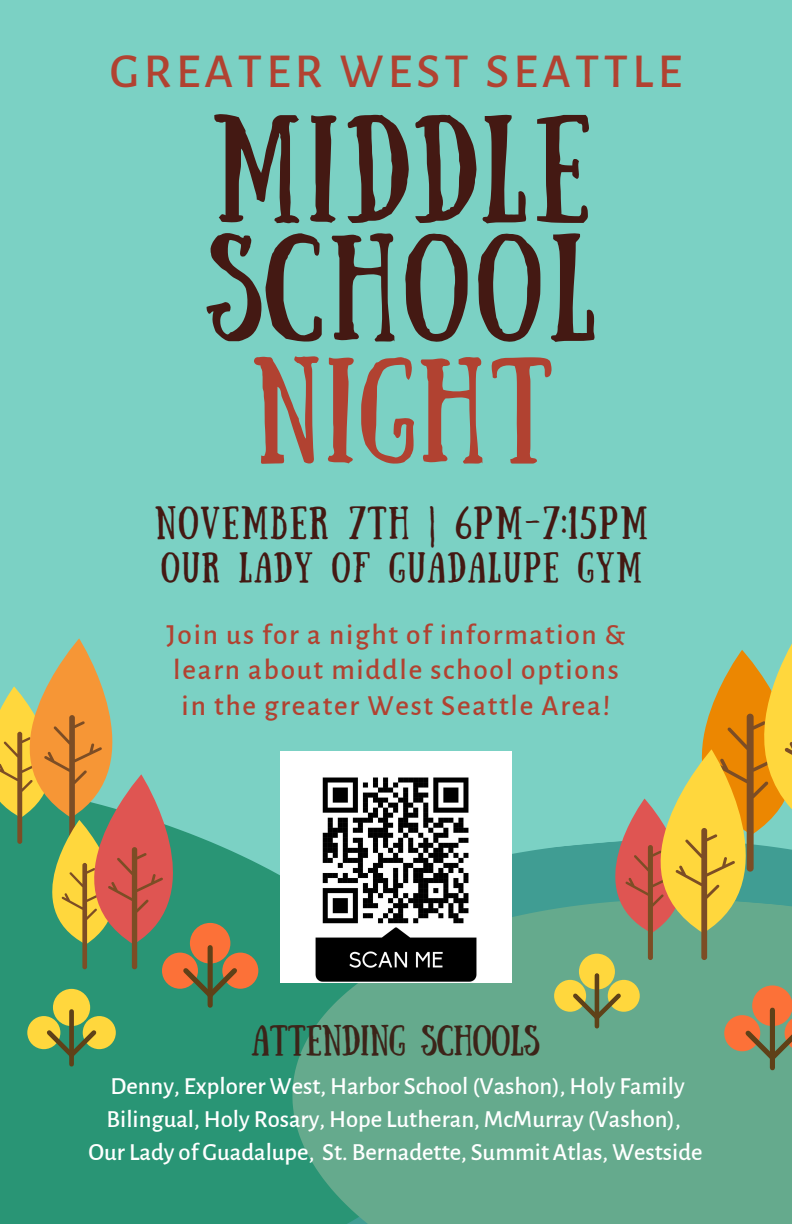
<style>
.page{position:relative;width:792px;height:1224px;background:#7bd1c4}
.page>*{position:absolute;margin:0;border:0;box-sizing:border-box;transform-origin:0 0}
.t1{font:108px/118.5px "Sunday";letter-spacing:.06em;color:#441913}
.t2{font:106.3px "Sunday";letter-spacing:.05em;color:#b14231}
.t3{font:500 49px "Alegreya Sans";letter-spacing:.09em;color:#b14231}
.t4{font:32.8px "Sunday";letter-spacing:.06em;color:#441913}
.t5{font:30.6px "Sunday";color:#3c2419}
.t6{font:30.4px "Sunday";letter-spacing:.06em;color:#441913}
.t7{font:500 29.2px/35.7px "Alegreya Sans";letter-spacing:.06em;color:#b14231}
.t8{font:500 24.6px/33px "Alegreya Sans";color:#fff;text-align:center}
</style>
<div class="page">
<svg style="left:511px;top:804px;width:104px;height:63px"></svg>
<svg style="left:0;top:751px;width:484px;height:473px;fill:#299575"></svg>
<svg style="left:0;top:638px;width:173px;height:331px"></svg>
<svg style="left:275px;top:867px;width:517px;height:357px;fill:#65aa8d"></svg>
<svg style="left:615px;top:644px;width:177px;height:316px"></svg>
<div style="left:608px;top:980px;width:32px;height:32px;background:#ffd73d;border-radius:50%"></div>
<div style="left:554px;top:980px;width:32px;height:32px;background:#ffd73d;border-radius:50%"></div>
<div style="left:579px;top:954px;width:36px;height:36px;background:#ffd73d;border-radius:50%"></div>
<hr style="left:595px;top:975px;width:4px;height:51px;background:#5f4118">
<svg style="left:569px;top:989px;width:56px;height:35px"></svg>
<div style="left:83px;top:1016px;width:33px;height:33px;background:#ffd73d;border-radius:50%"></div>
<div style="left:27px;top:1016px;width:33px;height:33px;background:#ffd73d;border-radius:50%"></div>
<div style="left:53px;top:989px;width:37px;height:37px;background:#ffd73d;border-radius:50%"></div>
<div style="left:69px;top:1012px;width:5px;height:52px;background:#5f4118"></div>
<svg style="left:43px;top:1026px;width:58px;height:36px"></svg>
<div style="left:222px;top:953px;width:36px;height:36px;background:#fc7138;border-radius:50%"></div>
<div style="left:162px;top:953px;width:36px;height:36px;background:#fc7138;border-radius:50%"></div>
<div style="left:190px;top:923px;width:40px;height:41px;background:#fc7138;border-radius:50%"></div>
<div style="left:208px;top:948px;width:5px;height:57px;background:#5f4118"></div>
<svg style="left:179px;top:963px;width:63px;height:39px"></svg>
<img style="left:280px;top:752px;width:231px;height:231px">
<div style="left:724px;top:1015px;width:36px;height:36px;background:#fc7138;border-radius:50%"></div>
<div style="left:770px;top:1010px;width:5px;height:58px;background:#5f4118"></div>
<svg style="left:741px;top:985px;width:51px;height:80px"></svg>
<h3 class="t3" style="left:110px;top:47px;width:573px">GREATER WEST SEATTLE</h3>
<h1 class="t1" style="left:206px;top:110px;width:392px">MIDDLE<br>SCHOOL</h1>
<h2 class="t2" style="left:252px;top:357px;width:303px">NIGHT</h2>
<h3 class="t4" style="left:155px;top:500px;width:494px">NOVEMBER 7TH | 6PM-7:15PM</h3>
<p class="t6" style="left:161px;top:546px;width:482px">OUR LADY OF GUADALUPE GYM</p>
<p class="t7" style="left:167px;top:617px;width:460px">Join us for a night of information &amp; learn about middle school options in the greater West Seattle Area!</p>
<p class="t5" style="left:252px;top:1018px;width:290px">ATTENDING SCHOOLS</p>
<p class="t8" style="left:89px;top:1070px;width:616px">Denny, Explorer West, Harbor School (Vashon), Holy Family<br>Bilingual, Holy Rosary, Hope Lutheran, McMurray (Vashon),<br>Our Lady of Guadalupe, St. Bernadette, Summit Atlas, Westside</p>
</div>
